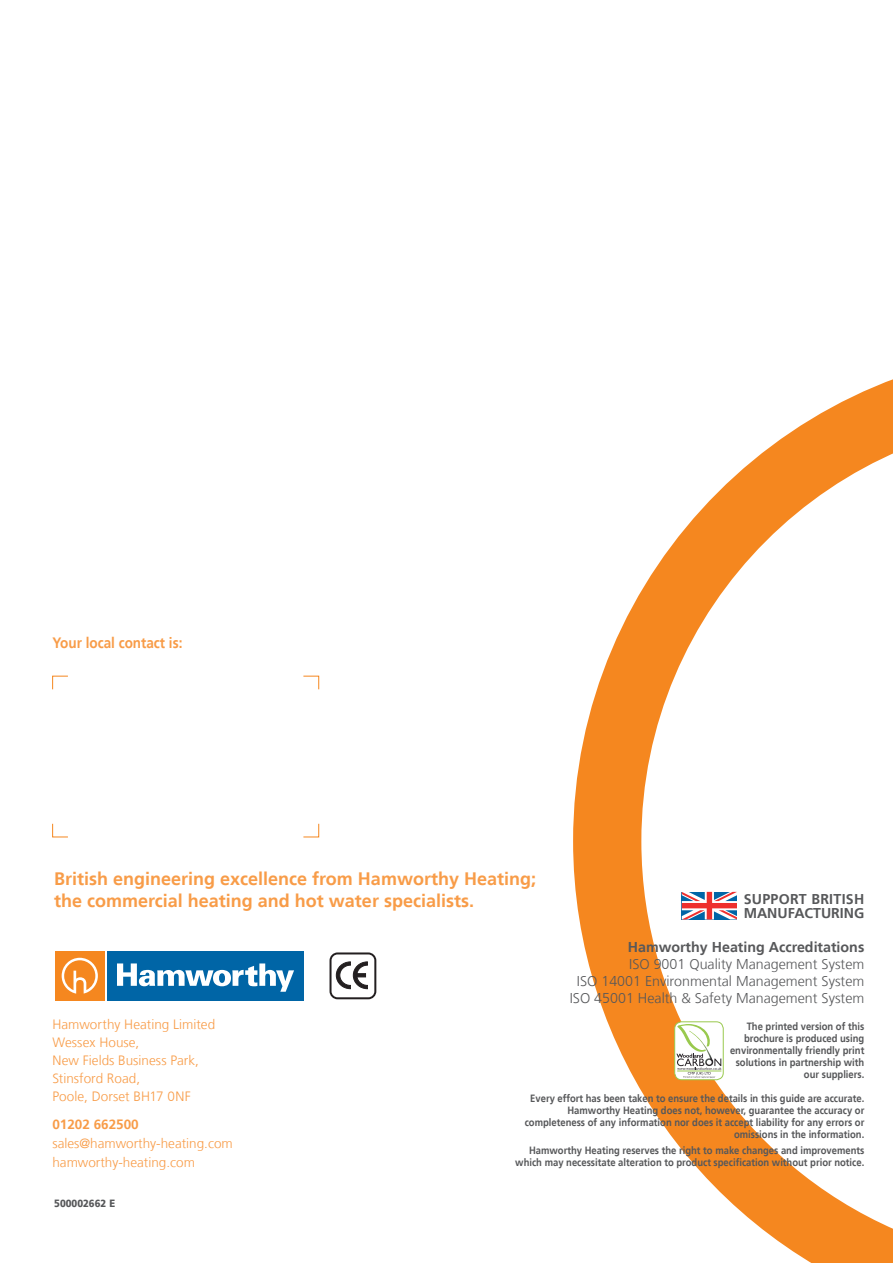
<style>
.page{position:relative;width:893px;height:1263px;background:#fff}
.page>*{position:absolute;margin:0;border:0;box-sizing:border-box;transform-origin:0 0}
.t1{font:700 18px/22.2px "Frutiger LT";color:#f89c48}
.t2{font:700 15px "Frutiger LT";color:#f89c48;scale:.9 1}
.t3{font:300 14.25px/17.1px "Frutiger LT";color:#57585a;text-align:right}
.t4{font:700 14.25px/14.2px "Frutiger LT";color:#57585a}
.t5{font:300 13.5px/18px "Frutiger LT";color:#f89c48}
.t6{font:700 13.5px "Frutiger LT";color:#f89c48}
.t7{font:700 10.5px/12px "Frutiger LT";color:#57585a;text-align:right;scale:.9 1}
.t8{font:900 10.5px "Frutiger LT";color:#57585a;scale:.9 1}
</style>
<div class="page">
<svg style="left:573px;top:379px;width:320px;height:884px"></svg>
<svg style="left:675px;top:1022px;width:48px;height:58px"></svg>
<div style="left:674px;top:1021px;width:50px;height:59px;border:1px solid #99c94e;border-radius:7px"></div>
<svg style="left:676px;top:1024px;width:45px;height:54px"></svg>
<svg style="left:682px;top:892px;width:55px;height:27px"></svg>
<svg style="left:329px;top:952px;width:47px;height:47px"></svg>
<svg style="left:354px;top:973px;width:12px;height:4px"></svg>
<div style="left:55px;top:951px;width:50px;height:50px;background:#f5871f"></div>
<svg style="left:62px;top:958px;width:36px;height:36px"></svg>
<div style="left:107px;top:951px;width:196px;height:50px;background:#0065a6"></div>
<svg style="left:117px;top:963px;width:177px;height:29px"></svg>
<svg style="left:303px;top:823px;width:16px;height:14px"></svg>
<svg style="left:303px;top:676px;width:16px;height:14px"></svg>
<svg style="left:52px;top:823px;width:16px;height:14px"></svg>
<svg style="left:52px;top:676px;width:16px;height:14px"></svg>
<h2 class="t2" style="left:52px;top:634px;width:146px">Your local contact is:</h2>
<h1 class="t1" style="left:54px;top:868px;width:483px">British engineering excellence from Hamworthy Heating; the commercial heating and hot water specialists.</h1>
<h3 class="t4" style="left:744px;top:892px;width:122px">SUPPORT BRITISH<br>MANUFACTURING</h3>
<h3 class="t4" style="left:628px;top:940px;width:238px">Hamworthy Heating Accreditations</h3>
<h3 class="t3" style="left:570px;top:955px;width:296px">ISO 9001 Quality Management System<br>ISO 14001 Environmental Management System<br>ISO 45001 Health &amp; Safety Management System</h3>
<p class="t5" style="left:52px;top:1016px;width:164px">Hamworthy Heating Limited<br>Wessex House,<br>New Fields Business Park,<br>Stinsford Road,<br>Poole, Dorset BH17 0NF</p>
<p class="t6" style="left:52px;top:1116px;width:88px">01202 662500</p>
<p class="t5" style="left:52px;top:1134px;width:182px;line-height:18.8px">sales@hamworthy-heating.com hamworthy-heating.com</p>
<p class="t8" style="left:54px;top:1197px;width:69px">500002662 E</p>
<p class="t7" style="left:730px;top:1020px;width:151px">The printed version of this brochure is produced using environmentally friendly print solutions in partnership with our suppliers.</p>
<p class="t7" style="left:525px;top:1092px;width:379px">Every effort has been taken to ensure the details in this guide are accurate.<br>Hamworthy Heating does not, however, guarantee the accuracy or completeness of any information nor does it accept liability for any errors or omissions in the information.</p>
<p class="t7" style="left:515px;top:1145px;width:389px">Hamworthy Heating reserves the right to make changes and improvements which may necessitate alteration to product specification without prior notice.</p>
</div>
